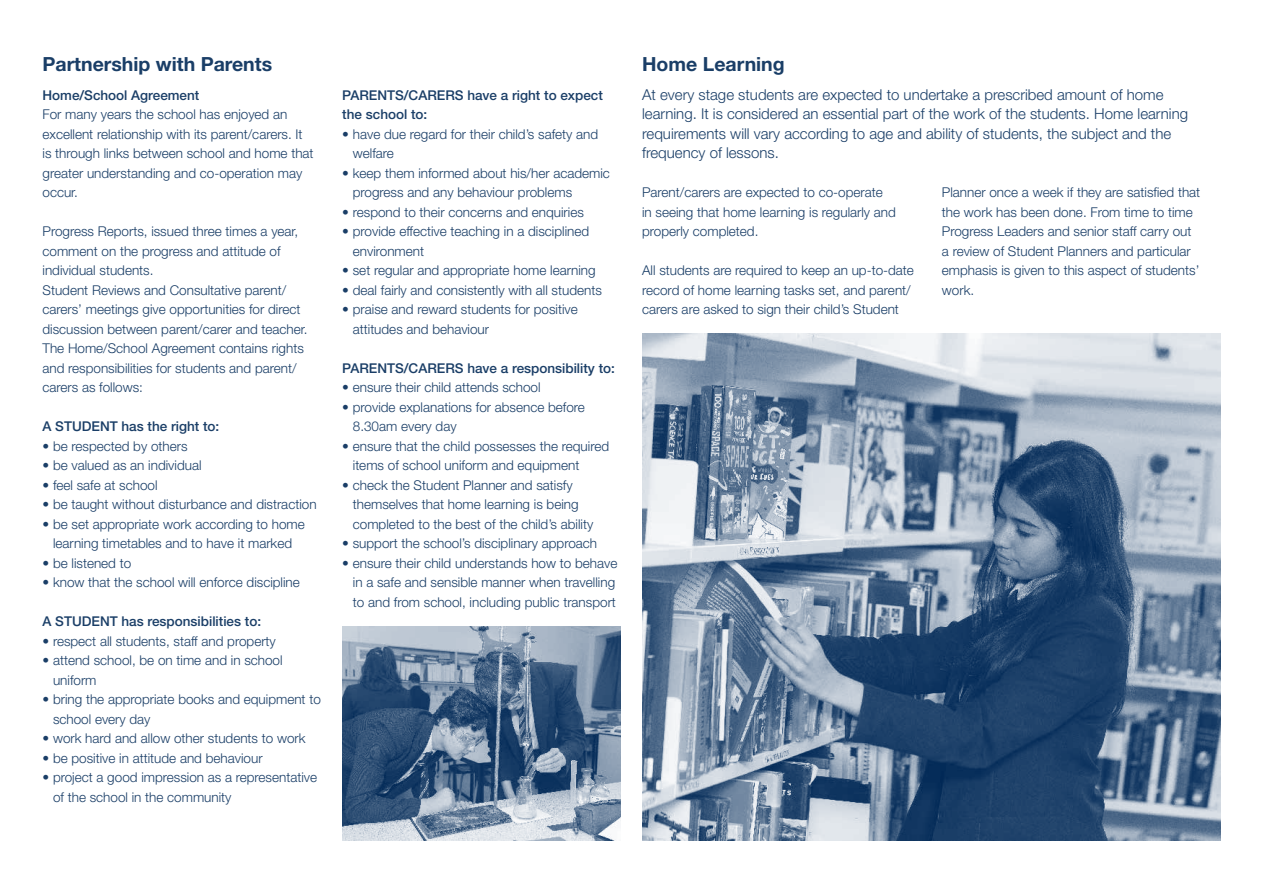
<style>
.page{position:relative;width:1263px;height:893px;background:#fff}
.page>*{position:absolute;margin:0;border:0;box-sizing:border-box;transform-origin:0 0}
.t1{font:700 19.5px "Helvetica Neue LT Std";color:#1a3e67}
.t2{font:300 15px/19.5px "Helvetica Neue LT Std";color:#1a3e67}
.t3{font:300 13.5px/19.5px "Helvetica Neue LT Std";color:#1a3e67}
.t4{font:500 13.5px/19.5px "Helvetica Neue LT Std";color:#1a3e67}
</style>
<div class="page">
<img style="left:642px;top:334px;width:578px;height:507px">
<img style="left:342px;top:626px;width:279px;height:215px">
<h1 class="t1" style="left:43px;top:52px;width:231px">Partnership with Parents</h1>
<p class="t4" style="left:43px;top:85px;width:158px">Home/School Agreement</p>
<p class="t3" style="left:43px;top:104px;width:273px">For many years the school has enjoyed an excellent relationship with its parent/carers. It is through links between school and home that greater understanding and co-operation may occur.</p>
<p class="t3" style="left:43px;top:221px;width:267px">Progress Reports, issued three times a year, comment on the progress and attitude of individual students.<br>Student Reviews and Consultative parent/ carers’ meetings give opportunities for direct discussion between parent/carer and teacher.<br>The Home/School Agreement contains rights and responsibilities for students and parent/ carers as follows:</p>
<p class="t4" style="left:43px;top:417px;width:178px">A STUDENT has the right to:</p>
<p class="t3" style="left:43px;top:436px;width:147px">• be respected by others</p>
<p class="t3" style="left:43px;top:455px;width:161px">• be valued as an individual</p>
<p class="t3" style="left:43px;top:475px;width:117px">• feel safe at school</p>
<p class="t3" style="left:43px;top:494px;width:276px">• be taught without disturbance and distraction</p>
<p class="t3" style="left:43px;top:514px;width:264px;text-align:center">• be set appropriate work according to home learning timetables and to have it marked</p>
<p class="t3" style="left:43px;top:553px;width:90px">• be listened to</p>
<p class="t3" style="left:43px;top:572px;width:259px">• know that the school will enforce discipline</p>
<p class="t4" style="left:43px;top:611px;width:220px">A STUDENT has responsibilities to:</p>
<p class="t3" style="left:43px;top:631px;width:235px">• respect all students, staff and property</p>
<p class="t3" style="left:53px;top:650px;width:231px;text-indent:-11px">• attend school, be on time and in school uniform</p>
<p class="t3" style="left:53px;top:689px;width:269px;text-indent:-11px">• bring the appropriate books and equipment to school every day</p>
<p class="t3" style="left:43px;top:728px;width:265px">• work hard and allow other students to work</p>
<p class="t3" style="left:43px;top:748px;width:222px">• be positive in attitude and behaviour</p>
<p class="t3" style="left:53px;top:767px;width:266px;text-indent:-11px">• project a good impression as a representative of the school in the community</p>
<p class="t4" style="left:342px;top:85px;width:262px">PARENTS/CARERS have a right to expect the school to:</p>
<p class="t3" style="left:353px;top:124px;width:247px;text-indent:-11px">• have due regard for their child’s safety and welfare</p>
<p class="t3" style="left:353px;top:163px;width:259px;text-indent:-11px">• keep them informed about his/her academic progress and any behaviour problems</p>
<p class="t3" style="left:342px;top:202px;width:243px">• respond to their concerns and enquiries</p>
<p class="t3" style="left:353px;top:221px;width:238px;text-indent:-11px">• provide effective teaching in a disciplined environment</p>
<p class="t3" style="left:342px;top:260px;width:255px">• set regular and appropriate home learning</p>
<p class="t3" style="left:342px;top:280px;width:261px">• deal fairly and consistently with all students</p>
<p class="t3" style="left:353px;top:299px;width:227px;text-indent:-11px">• praise and reward students for positive attitudes and behaviour</p>
<p class="t4" style="left:342px;top:358px;width:274px">PARENTS/CARERS have a responsibility to:</p>
<p class="t3" style="left:342px;top:377px;width:200px">• ensure their child attends school</p>
<p class="t3" style="left:353px;top:397px;width:234px;text-indent:-11px">• provide explanations for absence before<br>8.30am every day</p>
<p class="t3" style="left:353px;top:436px;width:258px;text-indent:-11px">• ensure that the child possesses the required items of school uniform and equipment</p>
<p class="t3" style="left:353px;top:475px;width:242px;text-indent:-11px">• check the Student Planner and satisfy themselves that home learning is being completed to the best of the child’s ability</p>
<p class="t3" style="left:342px;top:533px;width:256px">• support the school’s disciplinary approach</p>
<p class="t3" style="left:353px;top:553px;width:266px;text-indent:-11px">• ensure their child understands how to behave in a safe and sensible manner when travelling to and from school, including public transport</p>
<h1 class="t1" style="left:642px;top:52px;width:144px">Home Learning</h1>
<p class="t2" style="left:642px;top:84px;width:547px">At every stage students are expected to undertake a prescribed amount of home learning. It is considered an essential part of the work of the students. Home learning requirements will vary according to age and ability of students, the subject and the frequency of lessons.</p>
<p class="t3" style="left:642px;top:182px;width:255px">Parent/carers are expected to co-operate<br>in seeing that home learning is regularly and properly completed.</p>
<p class="t3" style="left:642px;top:260px;width:273px">All students are required to keep an up-to-date record of home learning tasks set, and parent/ carers are asked to sign their child’s Student</p>
<p class="t3" style="left:942px;top:182px;width:260px">Planner once a week if they are satisfied that the work has been done. From time to time Progress Leaders and senior staff carry out a review of Student Planners and particular emphasis is given to this aspect of students’ work.</p>
</div>
